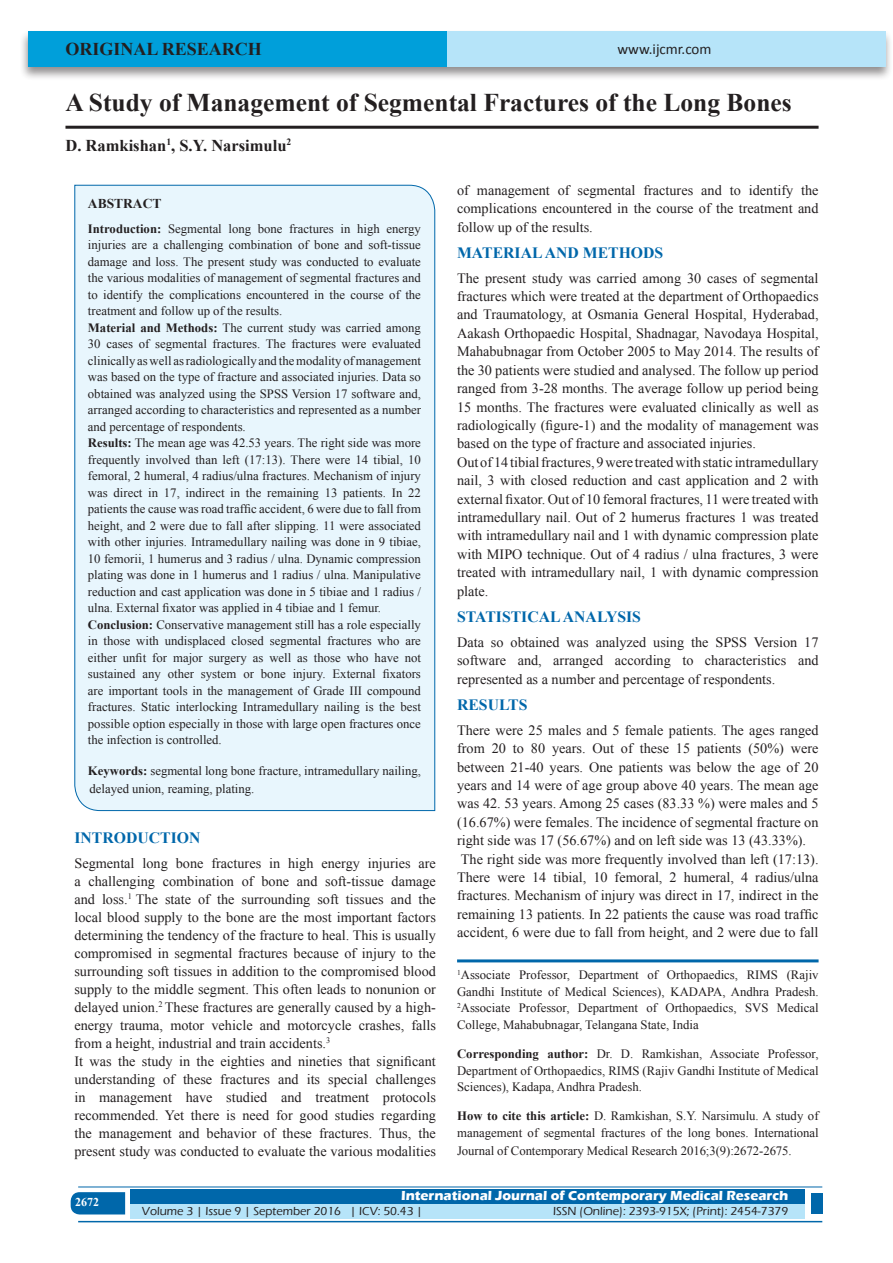
<style>
.page{position:relative;width:893px;height:1263px;background:#fff}
.page>*{position:absolute;margin:0;border:0;box-sizing:border-box;transform-origin:0 0}
.A_Title_New{font:700 25.5px "Times New Roman";color:#231f20}
.AT_new{font:700 18px "Times New Roman";color:#231f20}
.AU-New{font:700 16.5px "Times New Roman";color:#231f20}
.t1{font:700 15.75px "Times New Roman";color:#0067aa}
.t2{font:15px "Calibri";color:#231f20}
.TX_New{font:14.25px/18.5px "Times New Roman";color:#231f20;text-align:justify}
.t3{font:700 13.5px "Eras ITC";color:#fff}
.t4{font:700 13.5px "Times New Roman";color:#231f20}
.Affi_New{font:12.75px/16.5px "Times New Roman";color:#231f20}
.HTC_new{font:12.75px/16.5px "Times New Roman";color:#231f20}
.Corresponding{font:12.75px/16.5px "Times New Roman";color:#231f20;text-align:justify}
.t5{font:500 12px "Eras ITC";color:#231f20}
.t6{font:700 12px "Times New Roman";color:#fff}
.s1{font-weight:700}
</style>
<div class="page">
<div style="left:19px;top:29px;width:874px;height:52px;background:#231f20;opacity:.5"></div>
<div style="left:28px;top:31px;width:857px;height:35px;background:#b6e4f9"></div>
<div style="left:28px;top:31px;width:418px;height:35px;background:#009fda"></div>
<svg style="left:71px;top:1192px;width:54px;height:22px"></svg>
<div style="left:130px;top:1189px;width:674px;height:15px;background:#0067aa"></div>
<div style="left:130px;top:1204px;width:674px;height:15px;background:#b6e4f9"></div>
<hr style="left:78px;top:1186px;width:744px;height:1px;background:#0067aa">
<hr style="left:78px;top:1221px;width:744px;height:1px;background:#0067aa">
<div style="left:811px;top:1193px;width:11px;height:21px;background:#0067aa"></div>
<hr style="left:65px;top:126px;width:754px;height:3px;background:#231f20">
<div style="left:74px;top:184px;width:361px;height:627px;background:#e8f6fd"></div>
<hr style="left:457px;top:959px;width:362px;height:3px;background:#0067aa">
<p class="AT_new" style="left:65px;top:36px;width:198px">ORIGINAL RESEARCH</p>
<p class="t2" style="left:617px;top:40px;width:96px">www.ijcmr.com</p>
<p class="A_Title_New" style="left:65px;top:85px;width:728px">A Study of Management of Segmental Fractures of the Long Bones</p>
<p class="AU-New" style="left:65px;top:134px;width:227px">D. Ramkishan<sup>1</sup>, S.Y. Narsimulu<sup>2</sup></p>
<p class="t4" style="left:88px;top:194px;width:75px">ABSTRACT</p>
<p class="Affi_New" style="left:88px;top:220px;width:335px"><span class="s1">Introduction:</span> Segmental long bone fractures in high energy injuries are a challenging combination of bone and soft-tissue damage and loss. The present study was conducted to evaluate the various modalities of management of segmental fractures and to identify the complications encountered in the course of the treatment and follow up of the results.<br><span class="s1">Material and Methods:</span> The current study was carried among 30 cases of segmental fractures. The fractures were evaluated clinically as well as radiologically and the modality of management was based on the type of fracture and associated injuries. Data so obtained was analyzed using the SPSS Version 17 software and, arranged according to characteristics and represented as a number and percentage of respondents.<br><span class="s1">Results:</span> The mean age was 42.53 years. The right side was more frequently involved than left (17:13). There were 14 tibial, 10 femoral, 2 humeral, 4 radius/ulna fractures. Mechanism of injury was direct in 17, indirect in the remaining 13 patients. In 22 patients the cause was road traffic accident, 6 were due to fall from height, and 2 were due to fall after slipping. 11 were associated with other injuries. Intramedullary nailing was done in 9 tibiae, 10 femorii, 1 humerus and 3 radius / ulna. Dynamic compression plating was done in 1 humerus and 1 radius / ulna. Manipulative reduction and cast application was done in 5 tibiae and 1 radius / ulna. External fixator was applied in 4 tibiae and 1 femur.<br><span class="s1">Conclusion:</span> Conservative management still has a role especially in those with undisplaced closed segmental fractures who are either unfit for major surgery as well as those who have not sustained any other system or bone injury. External fixators are important tools in the management of Grade III compound fractures. Static interlocking Intramedullary nailing is the best possible option especially in those with large open fractures once the infection is controlled.</p>
<p class="Affi_New" style="left:88px;top:761px;width:335px;line-height:18px"><span class="s1">Keywords:</span> segmental long bone fracture, intramedullary nailing, delayed union, reaming, plating.</p>
<h1 class="t1" style="left:74px;top:827px;width:127px">INTRODUCTION</h1>
<p class="TX_New" style="left:74px;top:853px;width:363px;line-height:18px">Segmental long bone fractures in high energy injuries are a challenging combination of bone and soft-tissue damage and loss.<sup>1</sup> The state of the surrounding soft tissues and the local blood supply to the bone are the most important factors determining the tendency of the fracture to heal. This is usually compromised in segmental fractures because of injury to the surrounding soft tissues in addition to the compromised blood supply to the middle segment. This often leads to nonunion or delayed union.<sup>2</sup> These fractures are generally caused by a high&shy;energy trauma, motor vehicle and motorcycle crashes, falls from a height, industrial and train accidents.<sup>3</sup></p>
<p class="TX_New" style="left:74px;top:1051px;width:363px;line-height:18px">It was the study in the eighties and nineties that significant understanding of these fractures and its special challenges in management have studied and treatment protocols recommended. Yet there is need for good studies regarding the management and behavior of these fractures. Thus, the present study was conducted to evaluate the various modalities</p>
<p class="TX_New" style="left:457px;top:181px;width:363px">of management of segmental fractures and to identify the complications encountered in the course of the treatment and follow up of the results.</p>
<h1 class="t1" style="left:457px;top:242px;width:208px">MATERIAL AND METHODS</h1>
<p class="TX_New" style="left:457px;top:268px;width:363px">The present study was carried among 30 cases of segmental fractures which were treated at the department of Orthopaedics and Traumatology, at Osmania General Hospital, Hyderabad, Aakash Orthopaedic Hospital, Shadnagar, Navodaya Hospital, Mahabubnagar from October 2005 to May 2014. The results of the 30 patients were studied and analysed. The follow up period ranged from 3-28 months. The average follow up period being 15 months. The fractures were evaluated clinically as well as radiologically (figure-1) and the modality of management was based on the type of fracture and associated injuries.</p>
<p class="TX_New" style="left:457px;top:453px;width:363px">Out of 14 tibial fractures, 9 were treated with static intramedullary nail, 3 with closed reduction and cast application and 2 with external fixator. Out of 10 femoral fractures, 11 were treated with intramedullary nail. Out of 2 humerus fractures 1 was treated with intramedullary nail and 1 with dynamic compression plate with MIPO technique. Out of 4 radius / ulna fractures, 3 were treated with intramedullary nail, 1 with dynamic compression plate.</p>
<h1 class="t1" style="left:457px;top:606px;width:185px">STATISTICAL ANALYSIS</h1>
<p class="TX_New" style="left:457px;top:632px;width:363px">Data so obtained was analyzed using the SPSS Version 17 software and, arranged according to characteristics and represented as a number and percentage of respondents.</p>
<h1 class="t1" style="left:457px;top:694px;width:72px">RESULTS</h1>
<p class="TX_New" style="left:457px;top:720px;width:363px">There were 25 males and 5 female patients. The ages ranged from 20 to 80 years. Out of these 15 patients (50%) were between 21-40 years. One patients was below the age of 20 years and 14 were of age group above 40 years. The mean age was 42. 53 years. Among 25 cases (83.33 %) were males and 5 (16.67%) were females. The incidence of segmental fracture on right side was 17 (56.67%) and on left side was 13 (43.33%).</p>
<p class="TX_New" style="left:457px;top:849px;width:363px">The right side was more frequently involved than left (17:13).<br>There were 14 tibial, 10 femoral, 2 humeral, 4 radius/ulna fractures. Mechanism of injury was direct in 17, indirect in the remaining 13 patients. In 22 patients the cause was road traffic accident, 6 were due to fall from height, and 2 were due to fall</p>
<p class="Affi_New" style="left:457px;top:967px;width:363px;text-align:justify"><sup>1</sup>Associate Professor, Department of Orthopaedics, RIMS (Rajiv Gandhi Institute of Medical Sciences), KADAPA, Andhra Pradesh.<br><sup>2</sup>Associate Professor, Department of Orthopaedics, SVS Medical College, Mahabubnagar, Telangana State, India</p>
<p class="Corresponding" style="left:457px;top:1045px;width:363px"><span class="s1">Corresponding author:</span> Dr. D. Ramkishan, Associate Professor, Department of Orthopaedics, RIMS (Rajiv Gandhi Institute of Medical Sciences), Kadapa, Andhra Pradesh.</p>
<p class="HTC_new" style="left:457px;top:1108px;width:363px"><span class="s1">How to cite this article:</span> D. Ramkishan, S.Y. Narsimulu. A study of management of segmental fractures of the long bones. International</p>
<p class="HTC_new" style="left:457px;top:1142px;width:336px">Journal of Contemporary Medical Research 2016;3(9):2672-2675.</p>
<h4 class="t6" style="left:75px;top:1194px;width:26px">2672</h4>
<p class="t3" style="left:401px;top:1188px;width:389px">International Journal of Contemporary Medical Research</p>
<p class="t5" style="left:142px;top:1204px;width:282px">Volume 3 | Issue 9 | September 2016 | ICV: 50.43 |</p>
<p class="t5" style="left:553px;top:1204px;width:237px">ISSN (Online): 2393-915X; (Print): 2454-7379</p>
</div>
